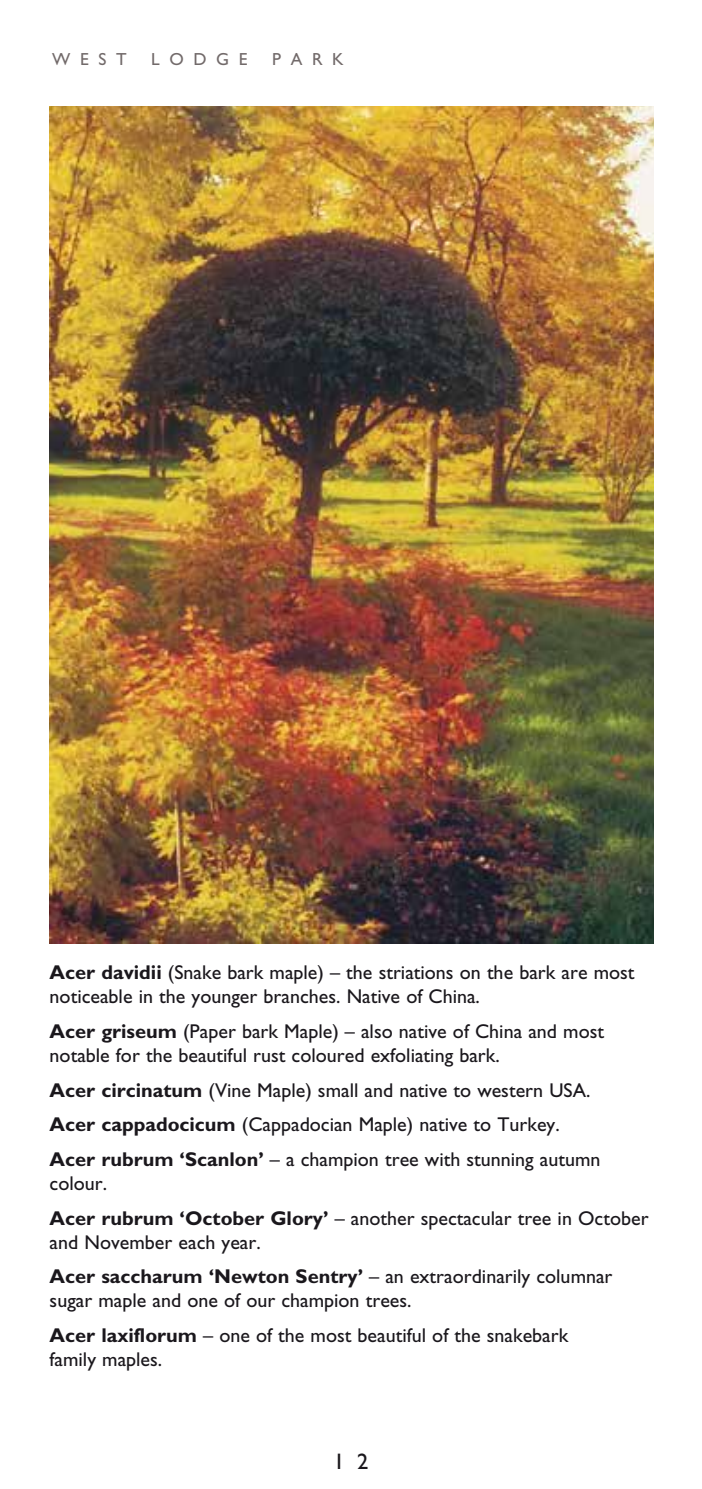
<style>
.page{position:relative;width:702px;height:1489px;background:#fff}
.page>*{position:absolute;margin:0;border:0;box-sizing:border-box;transform-origin:0 0}
.t1{font:22.5px "Gill Sans";color:#1a171c}
.t2{font:20px/34.8px "Gill Sans";color:#1a171c}
.t3{font:17.5px "Gill Sans";letter-spacing:.55em;color:#726a6a}
.s1{font-weight:700}
</style>
<div class="page">
<img style="left:50px;top:106px;width:603px;height:837px">
<p class="t3" style="left:52px;top:49px;width:76px">WEST</p>
<p class="t3" style="left:151px;top:49px;width:98px">LODGE</p>
<p class="t3" style="left:272px;top:49px;width:73px">PARK</p>
<p class="t2" style="left:50px;top:960px;width:586px;line-height:24px"><span class="s1">Acer davidii</span> (Snake bark maple) – the striations on the bark are most noticeable in the younger branches. Native of China.</p>
<p class="t2" style="left:50px;top:1019px;width:556px;line-height:24px"><span class="s1">Acer griseum</span> (Paper bark Maple) – also native of China and most notable for the beautiful rust coloured exfoliating bark.</p>
<p class="t2" style="left:50px;top:1072px;width:552px"><span class="s1">Acer circinatum</span> (Vine Maple) small and native to western USA.<br><span class="s1">Acer cappadocicum</span> (Cappadocian Maple) native to Turkey.<br><span class="s1">Acer rubrum ‘Scanlon’</span> – a champion tree with stunning autumn</p>
<p class="t2" style="left:50px;top:1165px;width:600px">colour.<br><span class="s1">Acer rubrum ‘October Glory’</span> – another spectacular tree in October</p>
<p class="t2" style="left:50px;top:1224px;width:564px">and November each year.<br><span class="s1">Acer saccharum ‘Newton Sentry’</span> – an extraordinarily columnar</p>
<p class="t2" style="left:50px;top:1283px;width:520px">sugar maple and one of our champion trees.<br><span class="s1">Acer laxiflorum</span> – one of the most beautiful of the snakebark</p>
<p class="t2" style="left:50px;top:1341px;width:114px">family maples.</p>
<p class="t1" style="left:333px;top:1448px;width:36px">1 2</p>
</div>
